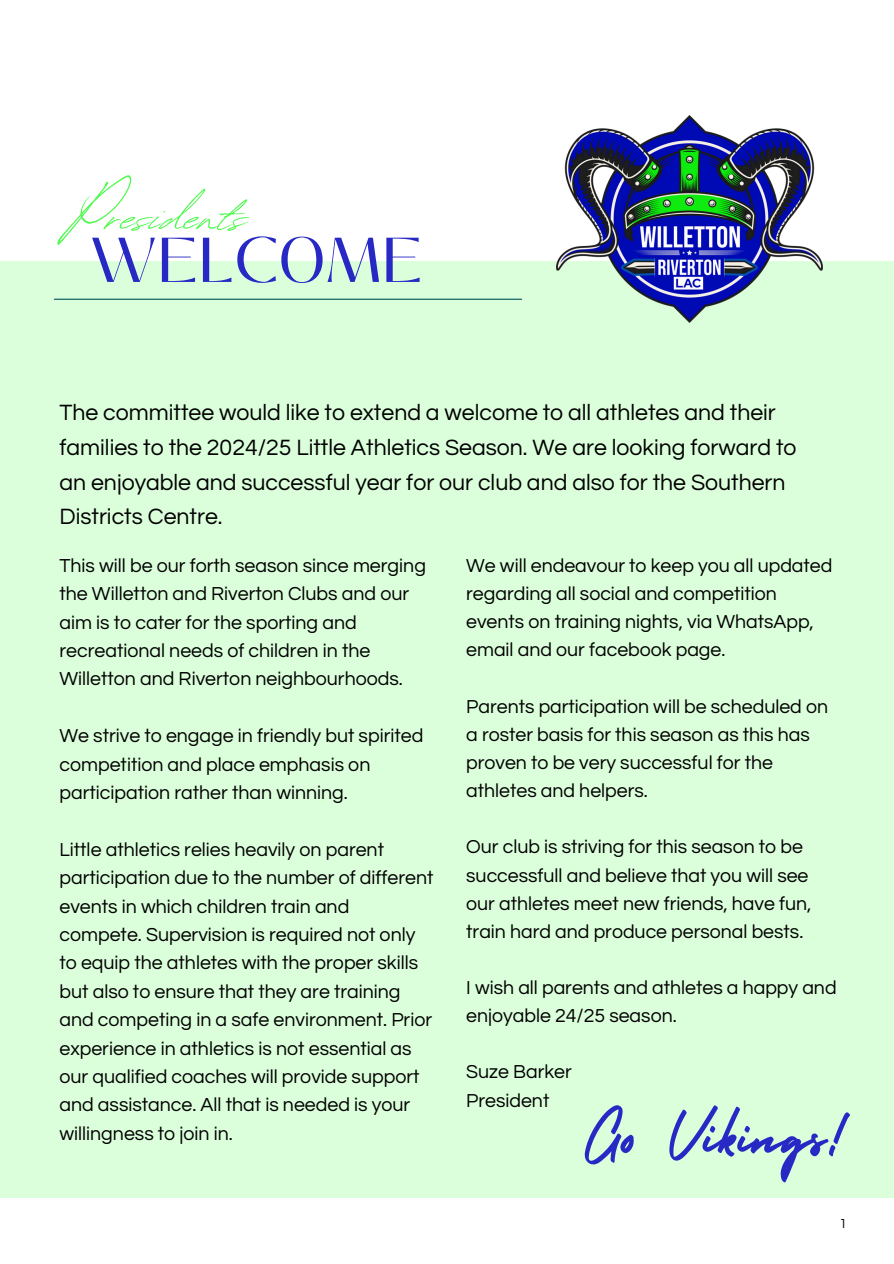
<style>
.page{position:relative;width:894px;height:1264px;background:#fff}
.page>*{position:absolute;margin:0;border:0;box-sizing:border-box;transform-origin:0 0}
.t1{font:75.3px "Holiday";color:#2829c4}
.t2{font:69.75px "Revive 80 Signature";color:#4efa4d}
.t3{font:63px "Black Mango";color:#2829c4}
.t4{font:23.1px/34.5px "Questrial";color:#000}
.t5{font:19.5px/28.3px "Questrial";color:#000}
.t6{font:13.5px "Questrial";color:#000}
</style>
<div class="page">
<div style="left:0;top:261px;width:893px;height:936px;background:#dbfedb"></div>
<hr style="left:54px;top:299px;width:467px;height:1px;background:#005059">
<img style="left:556px;top:115px;width:266px;height:207px">
<p class="t2" style="left:71px;top:164px;width:177px">Presidents</p>
<p class="t3" style="left:89px;top:212px;width:335px">WELCOME</p>
<p class="t4" style="left:59px;top:396px;width:738px">The committee would like to extend a welcome to all athletes and their families to the 2024/25 Little Athletics Season. We are looking forward to an enjoyable and successful year for our club and also for the Southern Districts Centre.</p>
<p class="t5" style="left:466px;top:552px;width:367px">We will endeavour to keep you all updated regarding all social and competition events on training nights, via WhatsApp, email and our facebook page.</p>
<p class="t5" style="left:466px;top:692px;width:363px">Parents participation will be scheduled on a roster basis for this season as this has proven to be very successful for the athletes and helpers.</p>
<p class="t5" style="left:466px;top:833px;width:346px">Our club is striving for this season to be successfull and believe that you will see our athletes meet new friends, have fun, train hard and produce personal bests.</p>
<p class="t5" style="left:466px;top:974px;width:372px">I wish all parents and athletes a happy and enjoyable 24/25 season.</p>
<p class="t5" style="left:466px;top:1058px;width:107px">Suze Barker</p>
<p class="t5" style="left:466px;top:1086px;width:85px">President</p>
<p class="t5" style="left:59px;top:551px;width:368px">This will be our forth season since merging the Willetton and Riverton Clubs and our aim is to cater for the sporting and recreational needs of children in the Willetton and Riverton neighbourhoods.</p>
<p class="t5" style="left:59px;top:722px;width:365px">We strive to engage in friendly but spirited competition and place emphasis on participation rather than winning.</p>
<p class="t5" style="left:59px;top:835px;width:375px">Little athletics relies heavily on parent participation due to the number of different events in which children train and compete. Supervision is required not only to equip the athletes with the proper skills but also to ensure that they are training and competing in a safe environment. Prior experience in athletics is not essential as our qualified coaches will provide support and assistance. All that is needed is your willingness to join in.</p>
<p class="t1" style="left:582px;top:1077px;width:271px">Go Vikings!</p>
<p class="t6" style="left:839px;top:1216px;width:9px">1</p>
</div>
